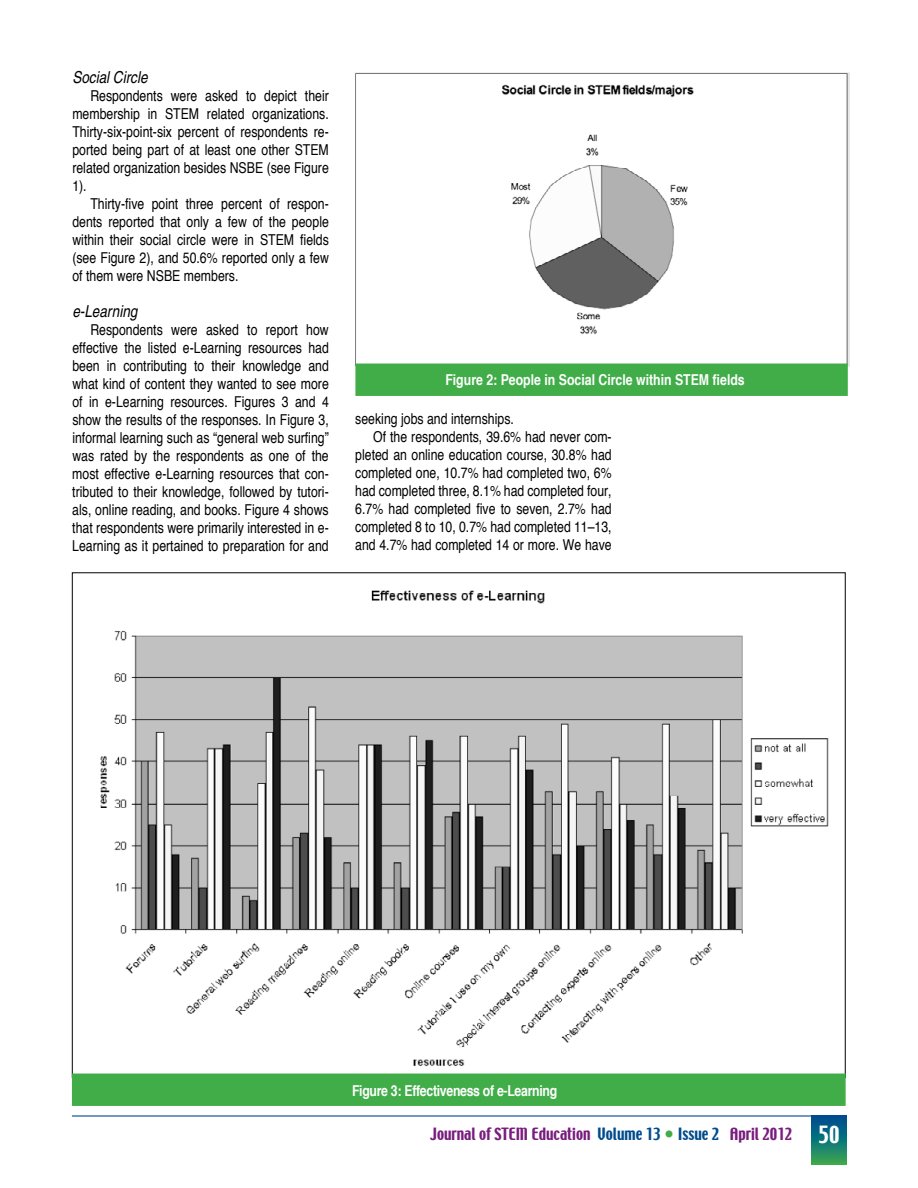
<style>
.page{position:relative;width:918px;height:1188px;background:#fff}
.page>*{position:absolute;margin:0;border:0;box-sizing:border-box;transform-origin:0 0}
.t1{font:italic condensed 16.5px "Helvetica";color:#000}
.t2{font:condensed 15px/18px "Helvetica";color:#000;text-align:justify}
.t3{font:15px "Techno";color:#781d7d}
.t4{font:700 condensed 15px "Helvetica";color:#fff}
.t5{font:700 condensed 15px "Helvetica";letter-spacing:-.02em;color:#fff}
.s1{color:#004b8d}
.s2{font-size:16.5px;color:#41ad49}
.s3{font-size:21px;color:#fff}
</style>
<div class="page">
<hr style="left:72px;top:1115px;width:774px;height:2px;background:#004b8d">
<svg style="left:811px;top:1117px;width:35px;height:47px;background:#127774"></svg>
<img style="left:355px;top:72px;width:495px;height:295px">
<div style="left:355px;top:364px;width:493px;height:32px;background:#41ad49;border:2px solid #41ad49"></div>
<img style="left:71px;top:581px;width:758px;height:489px">
<div style="left:72px;top:1074px;width:774px;height:32px;background:#41ad49;border:2px solid #41ad49"></div>
<p class="t1" style="left:72px;top:68px;width:77px">Social Circle</p>
<p class="t2" style="left:72px;top:87px;width:258px;text-indent:18px">Respondents were asked to depict their membership in STEM related organizations.<br>Thirty-six-point-six percent of respondents re&shy;ported being part of at least one other STEM related organization besides NSBE (see Figure 1).</p>
<p class="t2" style="left:72px;top:195px;width:258px;text-indent:18px">Thirty-five point three percent of respon&shy;dents reported that only a few of the people within their social circle were in STEM fields (see Figure 2), and 50.6% reported only a few of them were NSBE members.</p>
<p class="t1" style="left:72px;top:302px;width:67px">e-Learning</p>
<p class="t2" style="left:72px;top:321px;width:258px;text-indent:18px">Respondents were asked to report how effective the listed e-Learning resources had been in contributing to their knowledge and what kind of content they wanted to see more of in e-Learning resources. Figures 3 and 4 show the results of the responses. In Figure 3, informal learning such as “general web surfing” was rated by the respondents as one of the most effective e-Learning resources that con&shy;tributed to their knowledge, followed by tutori&shy;als, online reading, and books. Figure 4 shows that respondents were primarily interested in e-Learning as it pertained to preparation for and</p>
<p class="t4" style="left:445px;top:370px;width:301px">Figure 2: People in Social Circle within STEM fields</p>
<p class="t2" style="left:355px;top:409px;width:160px">seeking jobs and internships.</p>
<p class="t2" style="left:373px;top:427px;width:240px">Of the respondents, 39.6% had never com-</p>
<p class="t2" style="left:355px;top:445px;width:258px">pleted an online education course, 30.8% had</p>
<p class="t2" style="left:355px;top:463px;width:258px">completed one, 10.7% had completed two, 6%</p>
<p class="t2" style="left:355px;top:481px;width:258px">had completed three, 8.1% had completed four,</p>
<p class="t2" style="left:355px;top:499px;width:258px">6.7% had completed five to seven, 2.7% had</p>
<p class="t2" style="left:355px;top:517px;width:258px">completed 8 to 10, 0.7% had completed 11–13,</p>
<p class="t2" style="left:355px;top:535px;width:258px">and 4.7% had completed 14 or more. We have</p>
<p class="t5" style="left:352px;top:1081px;width:207px">Figure 3: Effectiveness of e-Learning</p>
<p class="t3" style="left:430px;top:1124px;width:411px">Journal of STEM Education <span class="s1">Volume 13</span> <span class="s2">•</span> <span class="s1">Issue 2</span> April 2012 <span class="s3">50</span></p>
</div>
